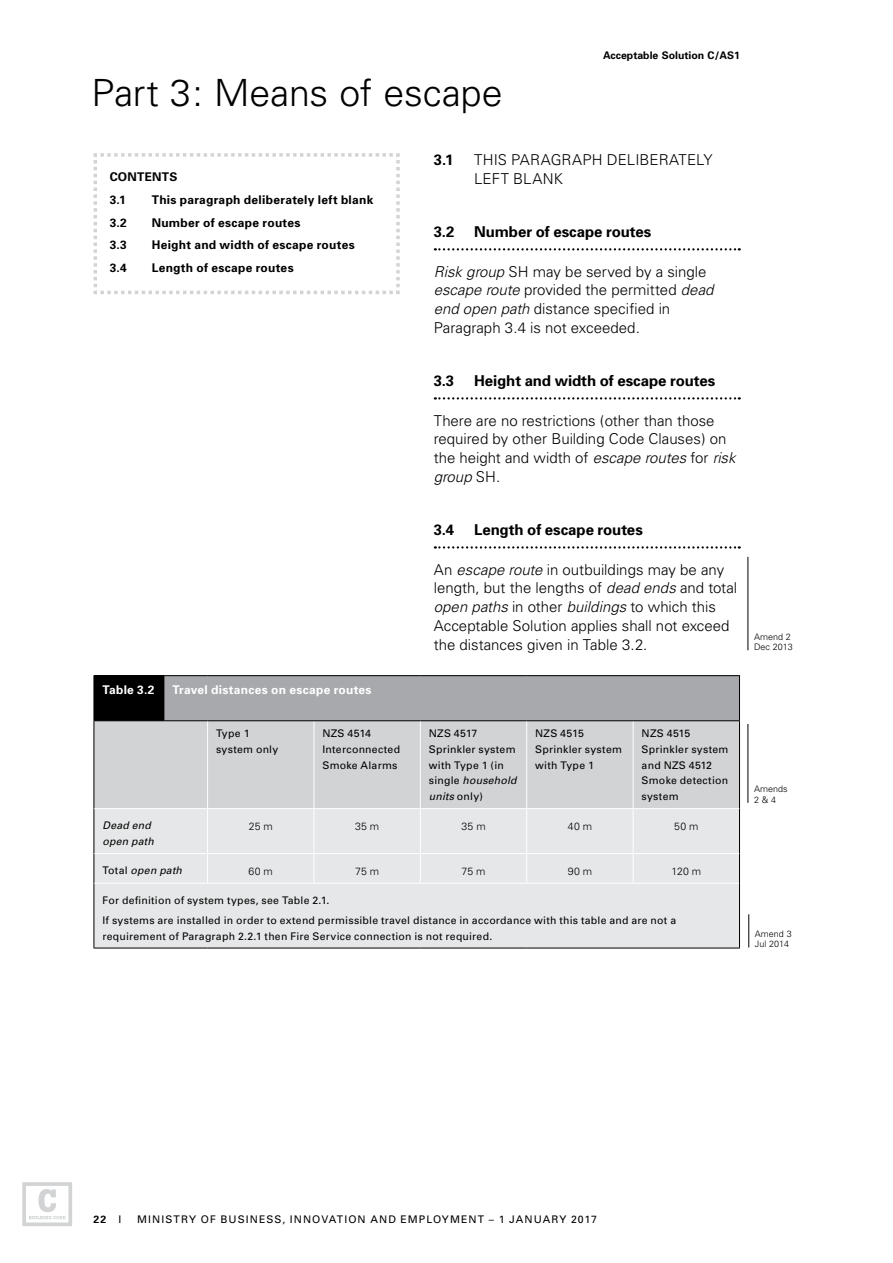
<style>
.page{position:relative;width:893px;height:1263px;background:#fff}
.page>*{position:absolute;margin:0;border:0;box-sizing:border-box;transform-origin:0 0}
.t1{font:300 37.5px "Univers";color:#000}
.t2{font:300 15px/18.8px "Univers";color:#000}
.t3{font:700 15px "Univers";letter-spacing:-.005em;color:#000}
.t4{font:700 12px/22.8px "Univers";letter-spacing:.02em;color:#000}
.t5{font:700 12px "Univers";letter-spacing:.025em;color:#fff}
.t6{font:10.5px/15.8px "Univers";letter-spacing:.025em;color:#000}
.t7{font:10.5px "Univers";letter-spacing:.1em;color:#000}
.t8{font:300 10.5px "Univers";letter-spacing:.035em;color:#000}
.t9{font:italic 10.5px/15.8px "Univers";letter-spacing:.02em;color:#000}
.t10{font:700 10.5px "Univers";color:#000}
.t11{font:300 9px/10.5px "Univers";color:#000}
.s1{font-style:italic}
.s2{font-style:normal}
.s3{font-weight:400}
</style>
<div class="page">
<svg style="left:435px;top:248px;width:305px;height:2px"></svg>
<svg style="left:435px;top:397px;width:305px;height:2px"></svg>
<svg style="left:435px;top:546px;width:305px;height:3px"></svg>
<svg style="left:93px;top:153px;width:307px;height:141px"></svg>
<div style="left:94px;top:676px;width:70px;height:45px;background:#000"></div>
<div style="left:164px;top:676px;width:575px;height:45px;background:#a7a9ac"></div>
<div style="left:95px;top:721px;width:644px;height:87px;background:#d1d3d4"></div>
<div style="left:95px;top:809px;width:644px;height:139px;background:#e6e7e8"></div>
<hr style="left:94px;top:721px;width:1px;height:88px;background:#000">
<hr style="left:739px;top:721px;width:1px;height:88px;background:#000">
<hr style="left:94px;top:809px;width:1px;height:44px;background:#000">
<hr style="left:739px;top:809px;width:1px;height:44px;background:#000">
<hr style="left:94px;top:853px;width:1px;height:30px;background:#000">
<hr style="left:739px;top:853px;width:1px;height:30px;background:#000">
<hr style="left:94px;top:883px;width:1px;height:65px;background:#000">
<hr style="left:207px;top:721px;width:1px;height:87px;background:#fff">
<hr style="left:94px;top:808px;width:70px;height:1px;background:#fff">
<hr style="left:207px;top:809px;width:1px;height:44px;background:#fff">
<hr style="left:94px;top:853px;width:70px;height:1px;background:#fff">
<hr style="left:164px;top:853px;width:44px;height:1px;background:#fff">
<hr style="left:208px;top:853px;width:106px;height:1px;background:#fff">
<svg style="left:207px;top:854px;width:1px;height:29px"></svg>
<hr style="left:314px;top:853px;width:106px;height:1px;background:#fff">
<hr style="left:420px;top:853px;width:107px;height:1px;background:#fff">
<hr style="left:527px;top:853px;width:106px;height:1px;background:#fff">
<hr style="left:633px;top:853px;width:106px;height:1px;background:#fff">
<hr style="left:94px;top:883px;width:70px;height:1px;background:#fff">
<hr style="left:164px;top:883px;width:44px;height:1px;background:#fff">
<hr style="left:208px;top:883px;width:106px;height:1px;background:#fff">
<hr style="left:314px;top:883px;width:106px;height:1px;background:#fff">
<hr style="left:420px;top:883px;width:107px;height:1px;background:#fff">
<hr style="left:527px;top:883px;width:106px;height:1px;background:#fff">
<hr style="left:633px;top:883px;width:106px;height:1px;background:#fff">
<hr style="left:314px;top:721px;width:1px;height:87px;background:#fff">
<hr style="left:420px;top:721px;width:1px;height:87px;background:#fff">
<hr style="left:526px;top:721px;width:1px;height:87px;background:#fff">
<hr style="left:633px;top:721px;width:1px;height:87px;background:#fff">
<hr style="left:314px;top:809px;width:1px;height:44px;background:#fff">
<hr style="left:420px;top:809px;width:1px;height:44px;background:#fff">
<hr style="left:526px;top:809px;width:1px;height:44px;background:#fff">
<hr style="left:633px;top:809px;width:1px;height:44px;background:#fff">
<svg style="left:314px;top:854px;width:1px;height:29px"></svg>
<svg style="left:420px;top:854px;width:1px;height:29px"></svg>
<svg style="left:526px;top:854px;width:1px;height:29px"></svg>
<svg style="left:633px;top:854px;width:1px;height:29px"></svg>
<hr style="left:94px;top:675px;width:70px;height:1px;background:#000">
<hr style="left:164px;top:675px;width:44px;height:1px;background:#000">
<hr style="left:164px;top:676px;width:1px;height:44px;background:#000">
<hr style="left:208px;top:675px;width:106px;height:1px;background:#000">
<hr style="left:314px;top:675px;width:106px;height:1px;background:#000">
<hr style="left:420px;top:675px;width:107px;height:1px;background:#000">
<hr style="left:527px;top:675px;width:106px;height:1px;background:#000">
<hr style="left:633px;top:675px;width:107px;height:1px;background:#000">
<hr style="left:164px;top:720px;width:44px;height:1px;background:#000">
<hr style="left:208px;top:720px;width:106px;height:1px;background:#000">
<hr style="left:314px;top:720px;width:106px;height:1px;background:#000">
<hr style="left:420px;top:720px;width:107px;height:1px;background:#000">
<hr style="left:527px;top:720px;width:106px;height:1px;background:#000">
<hr style="left:633px;top:720px;width:107px;height:1px;background:#000">
<hr style="left:739px;top:676px;width:1px;height:44px;background:#000">
<hr style="left:739px;top:883px;width:1px;height:65px;background:#000">
<hr style="left:94px;top:948px;width:70px;height:1px;background:#000">
<hr style="left:164px;top:948px;width:44px;height:1px;background:#000">
<hr style="left:208px;top:948px;width:106px;height:1px;background:#000">
<hr style="left:314px;top:948px;width:106px;height:1px;background:#000">
<hr style="left:420px;top:948px;width:107px;height:1px;background:#000">
<hr style="left:527px;top:948px;width:106px;height:1px;background:#000">
<hr style="left:633px;top:948px;width:107px;height:1px;background:#000">
<hr style="left:747px;top:557px;width:1px;height:93px;background:#000">
<hr style="left:747px;top:724px;width:1px;height:79px;background:#000">
<hr style="left:748px;top:914px;width:1px;height:33px;background:#000">
<svg style="left:22px;top:1182px;width:50px;height:44px"></svg>
<h1 class="t1" style="left:91px;top:70px;width:413px">Part 3: Means of escape</h1>
<p class="t10" style="left:603px;top:49px;width:138px">Acceptable Solution C/AS1</p>
<p class="t4" style="left:110px;top:165px;width:69px">CONTENTS<br>3.1</p>
<p class="t4" style="left:152px;top:188px;width:223px">This paragraph deliberately left blank</p>
<p class="t4" style="left:110px;top:211px;width:19px">3.2</p>
<p class="t4" style="left:152px;top:211px;width:150px">Number of escape routes</p>
<p class="t4" style="left:110px;top:234px;width:19px">3.3</p>
<p class="t4" style="left:152px;top:234px;width:204px">Height and width of escape routes</p>
<p class="t4" style="left:110px;top:256px;width:18px">3.4</p>
<p class="t4" style="left:152px;top:256px;width:143px">Length of escape routes</p>
<p class="t3" style="left:434px;top:151px;width:21px">3.1</p>
<p class="t2" style="left:474px;top:150px;width:240px">THIS PARAGRAPH DELIBERATELY<br>LEFT BLANK</p>
<p class="t3" style="left:434px;top:222px;width:22px">3.2</p>
<p class="t3" style="left:474px;top:222px;width:179px">Number of escape routes</p>
<p class="t2" style="left:434px;top:262px;width:281px"><span class="s1">Risk group</span> SH may be served by a single <span class="s1">escape route</span> provided the permitted <span class="s1">dead end open path</span> distance specified in Paragraph 3.4 is not exceeded.</p>
<p class="t3" style="left:434px;top:371px;width:22px">3.3</p>
<p class="t3" style="left:474px;top:371px;width:243px">Height and width of escape routes</p>
<p class="t2" style="left:434px;top:411px;width:303px">There are no restrictions (other than those required by other Building Code Clauses) on the height and width of <span class="s1">escape routes</span> for <span class="s1">risk group</span> SH.</p>
<p class="t3" style="left:434px;top:520px;width:22px">3.4</p>
<p class="t3" style="left:474px;top:520px;width:170px">Length of escape routes</p>
<p class="t2" style="left:434px;top:560px;width:305px">An <span class="s1">escape route</span> in outbuildings may be any length, but the lengths of <span class="s1">dead ends</span> and total <span class="s1">open paths</span> in other <span class="s1">buildings</span> to which this Acceptable Solution applies shall not exceed the distances given in Table 3.2.</p>
<p class="t5" style="left:102px;top:682px;width:54px">Table 3.2</p>
<p class="t5" style="left:172px;top:682px;width:201px">Travel distances on escape routes</p>
<p class="t6" style="left:216px;top:726px;width:64px">Type 1 system only</p>
<p class="t6" style="left:322px;top:726px;width:79px">NZS 4514<br>Interconnected<br>Smoke Alarms</p>
<p class="t6" style="left:429px;top:726px;width:89px">NZS 4517<br>Sprinkler system with Type 1 (in single <span class="s1">household units</span> only)</p>
<p class="t6" style="left:535px;top:726px;width:88px">NZS 4515<br>Sprinkler system with Type 1</p>
<p class="t6" style="left:642px;top:726px;width:88px">NZS 4515<br>Sprinkler system and NZS 4512<br>Smoke detection system</p>
<p class="t9" style="left:102px;top:818px;width:53px">Dead end open path</p>
<p class="t8" style="left:249px;top:820px;width:26px">25 m</p>
<p class="t8" style="left:355px;top:820px;width:26px">35 m</p>
<p class="t8" style="left:461px;top:820px;width:26px">35 m</p>
<p class="t8" style="left:568px;top:820px;width:26px">40 m</p>
<p class="t8" style="left:674px;top:820px;width:26px">50 m</p>
<p class="t9" style="left:102px;top:863px;width:81px"><span class="s2">Total</span> open path</p>
<p class="t8" style="left:249px;top:864px;width:26px">60 m</p>
<p class="t8" style="left:355px;top:864px;width:26px">75 m</p>
<p class="t8" style="left:461px;top:864px;width:26px">75 m</p>
<p class="t8" style="left:568px;top:864px;width:26px">90 m</p>
<p class="t8" style="left:671px;top:864px;width:31px">120 m</p>
<p class="t6" style="left:102px;top:890px;width:575px;line-height:20px">For definition of system types, see Table 2.1.<br>If systems are installed in order to extend permissible travel distance in accordance with this table and are not a</p>
<p class="t6" style="left:102px;top:928px;width:391px">requirement of Paragraph 2.2.1 then Fire Service connection is not required.</p>
<p class="t11" style="left:754px;top:631px;width:40px">Amend 2<br>Dec 2013</p>
<p class="t11" style="left:754px;top:784px;width:35px">Amends<br>2 &amp; 4</p>
<p class="t11" style="left:755px;top:928px;width:38px">Amend 3<br>Jul 2014</p>
<p class="t10" style="left:93px;top:1212px;width:29px">22 <span class="s3">I</span></p>
<p class="t7" style="left:137px;top:1213px;width:461px">MINISTRY OF BUSINESS, INNOVATION AND EMPLOYMENT – 1 JANUARY 2017</p>
</div>
